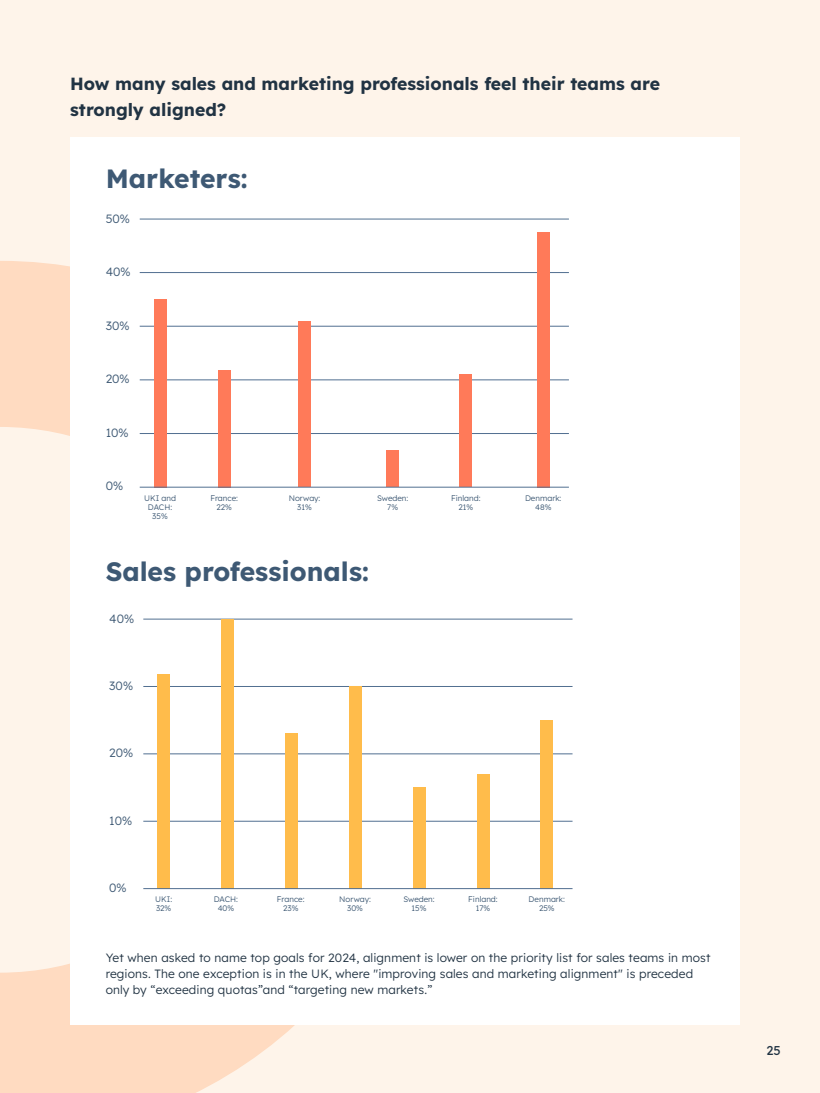
<style>
.page{position:relative;width:820px;height:1093px;background:#fff}
.page>*{position:absolute;margin:0;border:0;box-sizing:border-box;transform-origin:0 0}
.t1{font:700 26.4px "Lexend Deca";color:#3e5974}
.t2{font:700 17.6px/26.4px "Lexend Deca";color:#213343}
.t3{font:12.8px "Lexend Deca";color:#213343}
.t4{font:300 12px/16px "Lexend Deca";letter-spacing:.01em;color:#213343}
.t5{font:300 12px "Lexend Deca";color:#3e5974}
.t6{font:300 8px/9.2px "Lexend Deca";color:#3e5974;text-align:center}
</style>
<div class="page">
<div style="left:0;top:0;width:819px;height:1093px;background:#fef4ea"></div>
<svg style="left:0;top:261px;width:295px;height:832px"></svg>
<div style="left:70px;top:137px;width:669px;height:888px;background:#fff"></div>
<hr style="left:143px;top:686px;width:429px;height:1px;background:#516f90">
<hr style="left:143px;top:619px;width:429px;height:1px;background:#516f90">
<hr style="left:143px;top:754px;width:429px;height:1px;background:#516f90">
<hr style="left:143px;top:821px;width:429px;height:1px;background:#516f90">
<div style="left:157px;top:674px;width:13px;height:214px;background:#ffbc4b"></div>
<div style="left:221px;top:619px;width:13px;height:269px;background:#ffbc4b"></div>
<div style="left:285px;top:733px;width:12px;height:155px;background:#ffbc4b"></div>
<div style="left:349px;top:686px;width:12px;height:202px;background:#ffbc4b"></div>
<div style="left:412px;top:787px;width:13px;height:101px;background:#ffbc4b"></div>
<div style="left:476px;top:774px;width:13px;height:114px;background:#ffbc4b"></div>
<div style="left:540px;top:720px;width:13px;height:168px;background:#ffbc4b"></div>
<hr style="left:143px;top:888px;width:429px;height:1px;background:#516f90">
<hr style="left:140px;top:219px;width:428px;height:1px;background:#516f90">
<hr style="left:140px;top:326px;width:428px;height:1px;background:#516f90">
<hr style="left:140px;top:272px;width:428px;height:1px;background:#516f90">
<hr style="left:140px;top:380px;width:428px;height:1px;background:#516f90">
<hr style="left:140px;top:433px;width:428px;height:1px;background:#516f90">
<div style="left:154px;top:299px;width:12px;height:188px;background:#ff7a59"></div>
<div style="left:218px;top:370px;width:13px;height:117px;background:#ff7a59"></div>
<div style="left:298px;top:321px;width:13px;height:166px;background:#ff7a59"></div>
<div style="left:386px;top:450px;width:13px;height:37px;background:#ff7a59"></div>
<div style="left:459px;top:374px;width:13px;height:113px;background:#ff7a59"></div>
<div style="left:536px;top:232px;width:13px;height:255px;background:#ff7a59"></div>
<hr style="left:140px;top:487px;width:428px;height:1px;background:#516f90">
<h2 class="t2" style="left:70px;top:69px;width:591px">How many sales and marketing professionals feel their teams are strongly aligned?</h2>
<h1 class="t1" style="left:106px;top:159px;width:143px">Marketers:</h1>
<p class="t5" style="left:106px;top:210px;width:26px">50%</p>
<p class="t5" style="left:106px;top:263px;width:26px">40%</p>
<p class="t5" style="left:106px;top:317px;width:25px">30%</p>
<p class="t5" style="left:106px;top:370px;width:26px">20%</p>
<p class="t5" style="left:106px;top:424px;width:24px">10%</p>
<p class="t5" style="left:106px;top:477px;width:19px">0%</p>
<p class="t6" style="left:144px;top:493px;width:33px">UKI and<br>DACH:<br>35%</p>
<p class="t6" style="left:210px;top:493px;width:29px">France:<br>22%</p>
<p class="t6" style="left:288px;top:493px;width:33px">Norway:<br>31%</p>
<p class="t6" style="left:377px;top:493px;width:33px">Sweden:<br>7%</p>
<p class="t6" style="left:451px;top:493px;width:31px">Finland:<br>21%</p>
<p class="t6" style="left:525px;top:493px;width:38px">Denmark:<br>48%</p>
<h1 class="t1" style="left:106px;top:552px;width:264px">Sales professionals:</h1>
<p class="t5" style="left:109px;top:610px;width:26px">40%</p>
<p class="t5" style="left:109px;top:677px;width:25px">30%</p>
<p class="t5" style="left:109px;top:744px;width:26px">20%</p>
<p class="t5" style="left:109px;top:812px;width:24px">10%</p>
<p class="t5" style="left:109px;top:879px;width:19px">0%</p>
<p class="t6" style="left:155px;top:894px;width:18px;text-align:left">UKI:<br>32%</p>
<p class="t6" style="left:214px;top:894px;width:26px">DACH:<br>40%</p>
<p class="t6" style="left:277px;top:894px;width:29px">France:<br>23%</p>
<p class="t6" style="left:339px;top:894px;width:33px">Norway:<br>30%</p>
<p class="t6" style="left:403px;top:894px;width:33px">Sweden:<br>15%</p>
<p class="t6" style="left:468px;top:894px;width:31px">Finland:<br>17%</p>
<p class="t6" style="left:528px;top:894px;width:38px">Denmark:<br>25%</p>
<p class="t4" style="left:106px;top:949px;width:606px">Yet when asked to name top goals for 2024, alignment is lower on the priority list for sales teams in most regions. The one exception is in the UK, where "improving sales and marketing alignment" is preceded only by “exceeding quotas”and “targeting new markets.”</p>
<p class="t3" style="left:766px;top:1041px;width:16px">25</p>
</div>
